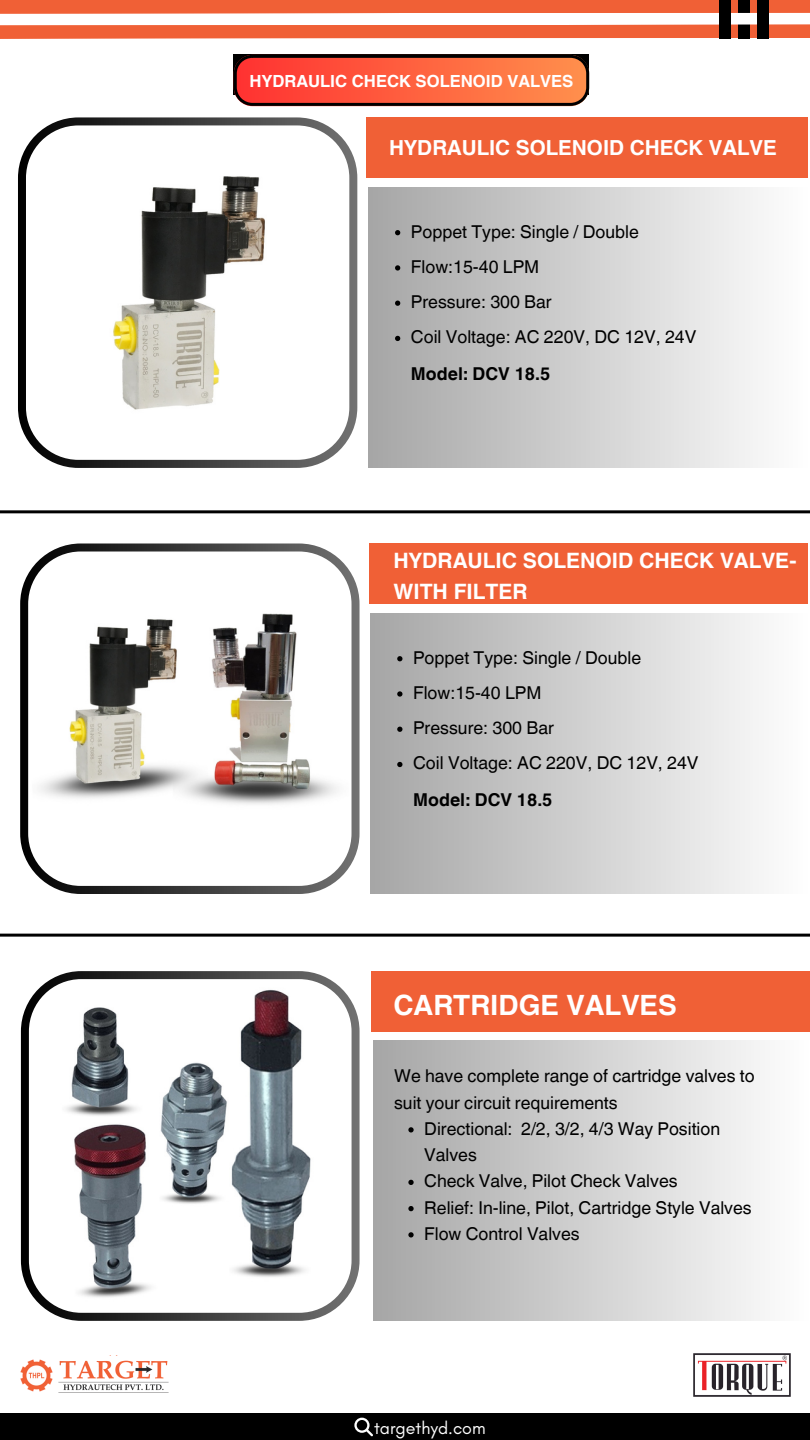
<style>
.page{position:relative;width:810px;height:1440px;background:#fff}
.page>*{position:absolute;margin:0;border:0;box-sizing:border-box;transform-origin:0 0}
.t1{font:700 28px "Helvetica World";color:#fff}
.t2{font:700 21.2px/30.6px "Helvetica World";color:#fff}
.t3{font:700 20.7px "Helvetica World";color:#fff}
.t4{font:17.8px "Glacial Indifference";color:#fff}
.t5{font:17.7px/36.8px "Helvetica World";color:#000}
.t6{font:700 16.7px "Helvetica World";color:#fff}
.s1{font-weight:700}
</style>
<div class="page">
<svg style="left:0;top:0;width:810px;height:39px"></svg>
<div style="left:720px;top:0;width:11px;height:38px;background:#000"></div>
<div style="left:757px;top:0;width:12px;height:38px;background:#000"></div>
<img style="left:693px;top:1354px;width:98px;height:43px">
<img style="left:64px;top:1355px;width:105px;height:38px">
<img style="left:20px;top:1359px;width:44px;height:34px">
<div style="left:0;top:1413px;width:810px;height:27px;background:#000"></div>
<div style="left:369px;top:187px;width:439px;height:281px;background:linear-gradient(to right,#a6a6a6,#fefefe)"></div>
<div style="left:367px;top:117px;width:441px;height:61px;background:#f06036"></div>
<svg style="left:18px;top:117px;width:339px;height:351px"></svg>
<svg style="left:234px;top:54px;width:355px;height:1px"></svg>
<svg style="left:234px;top:55px;width:355px;height:51px;background:#dd5437"></svg>
<svg style="left:354px;top:1418px;width:19px;height:18px"></svg>
<div style="left:373px;top:1041px;width:436px;height:280px;background:linear-gradient(to right,#a6a6a6,#fefefe)"></div>
<div style="left:372px;top:971px;width:438px;height:61px;background:#f06036"></div>
<svg style="left:21px;top:971px;width:339px;height:350px"></svg>
<hr style="left:0;top:934px;width:810px;height:3px;background:#000">
<div style="left:371px;top:613px;width:437px;height:281px;background:linear-gradient(to right,#a6a6a6,#fefefe)"></div>
<div style="left:369px;top:544px;width:439px;height:60px;background:#f06036"></div>
<svg style="left:20px;top:544px;width:340px;height:350px"></svg>
<hr style="left:0;top:510px;width:810px;height:3px;background:#000">
<svg style="left:395px;top:230px;width:5px;height:5px"></svg>
<svg style="left:395px;top:265px;width:5px;height:6px"></svg>
<svg style="left:395px;top:301px;width:5px;height:5px"></svg>
<svg style="left:395px;top:336px;width:5px;height:5px"></svg>
<svg style="left:408px;top:1127px;width:6px;height:6px"></svg>
<svg style="left:408px;top:1180px;width:6px;height:5px"></svg>
<svg style="left:408px;top:1206px;width:6px;height:5px"></svg>
<svg style="left:408px;top:1232px;width:6px;height:6px"></svg>
<svg style="left:397px;top:656px;width:5px;height:5px"></svg>
<svg style="left:397px;top:691px;width:5px;height:6px"></svg>
<svg style="left:397px;top:727px;width:5px;height:5px"></svg>
<svg style="left:397px;top:762px;width:5px;height:5px"></svg>
<p class="t6" style="left:250px;top:68px;width:325px">HYDRAULIC CHECK SOLENOID VALVES</p>
<p class="t3" style="left:389px;top:131px;width:389px">HYDRAULIC SOLENOID CHECK VALVE</p>
<p class="t5" style="left:411px;top:213px;width:230px">Poppet Type: Single / Double</p>
<p class="t5" style="left:411px;top:248px;width:130px">Flow:15-40 LPM</p>
<p class="t5" style="left:411px;top:284px;width:142px">Pressure: 300 Bar</p>
<p class="t5" style="left:411px;top:319px;width:287px">Coil Voltage: AC 220V, DC 12V, 24V<br><span class="s1">Model: DCV 18.5</span></p>
<p class="t2" style="left:393px;top:543px;width:404px">HYDRAULIC SOLENOID CHECK VALVE-<br>WITH FILTER</p>
<p class="t5" style="left:413px;top:639px;width:230px">Poppet Type: Single / Double</p>
<p class="t5" style="left:413px;top:674px;width:130px">Flow:15-40 LPM</p>
<p class="t5" style="left:413px;top:710px;width:142px">Pressure: 300 Bar</p>
<p class="t5" style="left:413px;top:745px;width:287px">Coil Voltage: AC 220V, DC 12V, 24V<br><span class="s1">Model: DCV 18.5</span></p>
<p class="t1" style="left:393px;top:982px;width:285px">CARTRIDGE VALVES</p>
<p class="t5" style="left:394px;top:1063px;width:362px;line-height:26.2px">We have complete range of cartridge valves to suit your circuit requirements</p>
<p class="t5" style="left:424px;top:1116px;width:297px;line-height:26.2px">Directional: 2/2, 3/2, 4/3 Way Position<br>Valves</p>
<p class="t5" style="left:424px;top:1163px;width:255px">Check Valve, Pilot Check Valves</p>
<p class="t5" style="left:424px;top:1189px;width:329px">Relief: In-line, Pilot, Cartridge Style Valves</p>
<p class="t5" style="left:424px;top:1215px;width:157px">Flow Control Valves</p>
<p class="t4" style="left:374px;top:1417px;width:113px">targethyd.com</p>
</div>
